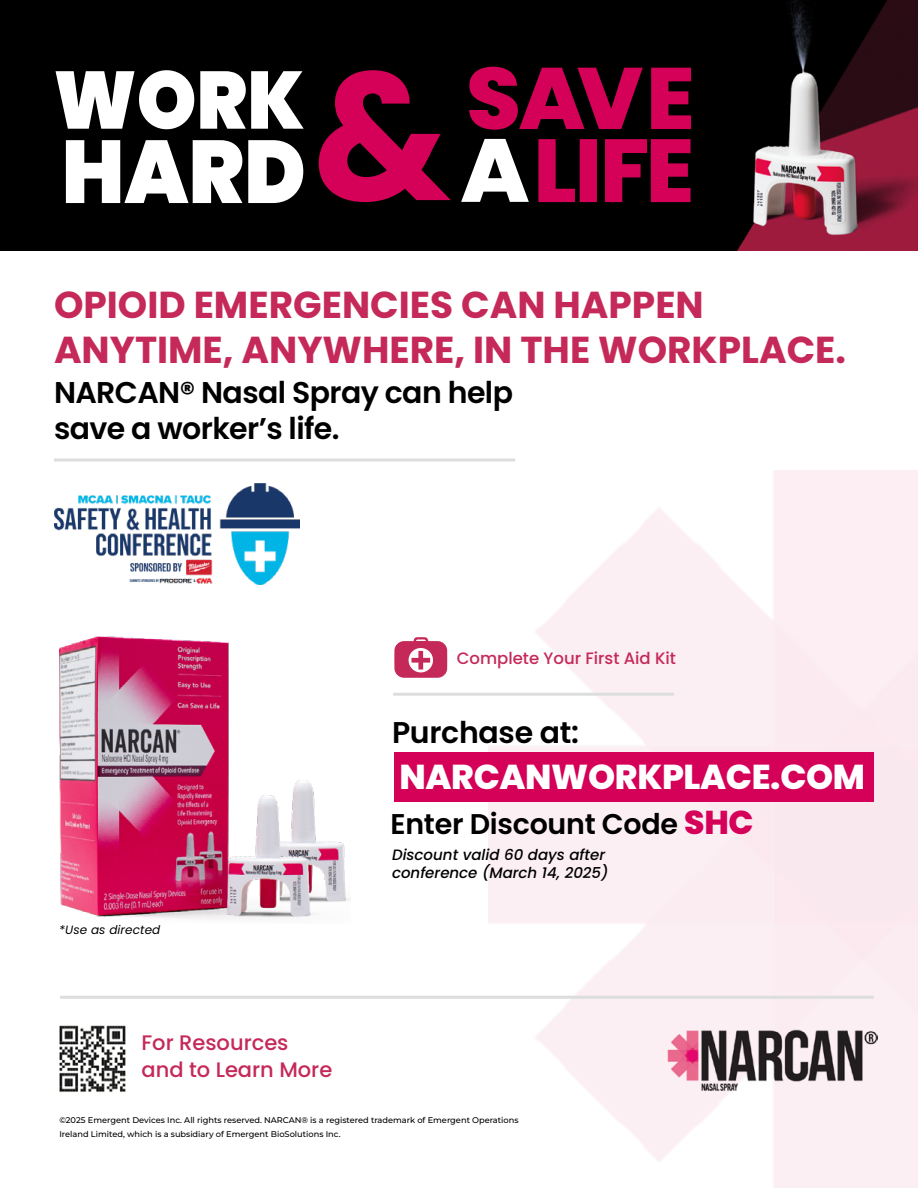
<style>
.page{position:relative;width:918px;height:1188px;background:#fff}
.page>*{position:absolute;margin:0;border:0;box-sizing:border-box;transform-origin:0 0}
.t1{font:700 37.5px/45px "Poppins";color:#c52959}
.t2{font:800 34.5px "Poppins";letter-spacing:-.01em;color:#fff}
.t3{font:600 30px/36px "Poppins";letter-spacing:-.02em;color:#000}
.t4{font:600 28.5px "Poppins";letter-spacing:-.01em;color:#000}
.t5{font:500 21px/27px "Poppins";color:#c52959}
.t6{font:500 16.5px "Poppins";color:#c52959}
.t7{font:italic 500 15px/18px "Poppins";color:#000}
.t8{font:italic 12px "Poppins";letter-spacing:.01em;color:#000}
.t9{font:500 8.25px/13.5px "Montserrat";color:#000}
.s1{font-weight:800;font-size:33px;color:#d50057}
</style>
<div class="page">
<img style="left:488px;top:470px;width:430px;height:718px">
<div style="left:394px;top:753px;width:480px;height:49px;background:#d50057"></div>
<img style="left:54px;top:483px;width:246px;height:101px">
<img style="left:666px;top:1026px;width:212px;height:71px">
<img style="left:59px;top:1025px;width:67px;height:67px">
<hr style="left:60px;top:996px;width:814px;height:3px;background:#dcdedd">
<div style="left:0;top:0;width:918px;height:251px;background:#000"></div>
<img style="left:683px;top:0;width:235px;height:251px">
<img style="left:60px;top:637px;width:289px;height:282px">
<svg style="left:394px;top:637px;width:53px;height:41px"></svg>
<hr style="left:54px;top:459px;width:461px;height:3px;background:#dcdedd">
<hr style="left:393px;top:693px;width:281px;height:3px;background:#dcdedd">
<svg style="left:538px;top:139px;width:153px;height:63px"></svg>
<svg style="left:461px;top:139px;width:68px;height:63px"></svg>
<svg style="left:469px;top:67px;width:222px;height:63px"></svg>
<svg style="left:319px;top:70px;width:132px;height:132px"></svg>
<svg style="left:56px;top:70px;width:248px;height:59px"></svg>
<svg style="left:66px;top:140px;width:237px;height:63px"></svg>
<h1 class="t1" style="left:54px;top:283px;width:794px">OPIOID EMERGENCIES CAN HAPPEN<br>ANYTIME, ANYWHERE, IN THE WORKPLACE.</h1>
<h3 class="t3" style="left:54px;top:375px;width:461px">NARCAN® Nasal Spray can help save a worker’s life.</h3>
<h3 class="t6" style="left:457px;top:649px;width:221px">Complete Your First Aid Kit</h3>
<h3 class="t3" style="left:392px;top:714px;width:188px">Purchase at:</h3>
<h2 class="t2" style="left:400px;top:757px;width:467px">NARCANWORKPLACE.COM</h2>
<h3 class="t4" style="left:391px;top:808px;width:365px">Enter Discount Code <span class="s1">SHC</span></h3>
<h3 class="t8" style="left:59px;top:923px;width:103px">*Use as directed</h3>
<h3 class="t5" style="left:141px;top:1030px;width:192px">For Resources and to Learn More</h3>
<h3 class="t7" style="left:392px;top:846px;width:218px">Discount valid 60 days after conference (March 14, 2025)</h3>
<p class="t9" style="left:59px;top:1113px;width:461px">©2025 Emergent Devices Inc. All rights reserved. NARCAN® is a registered trademark of Emergent Operations<br>Ireland Limited, which is a subsidiary of Emergent BioSolutions Inc.</p>
</div>
